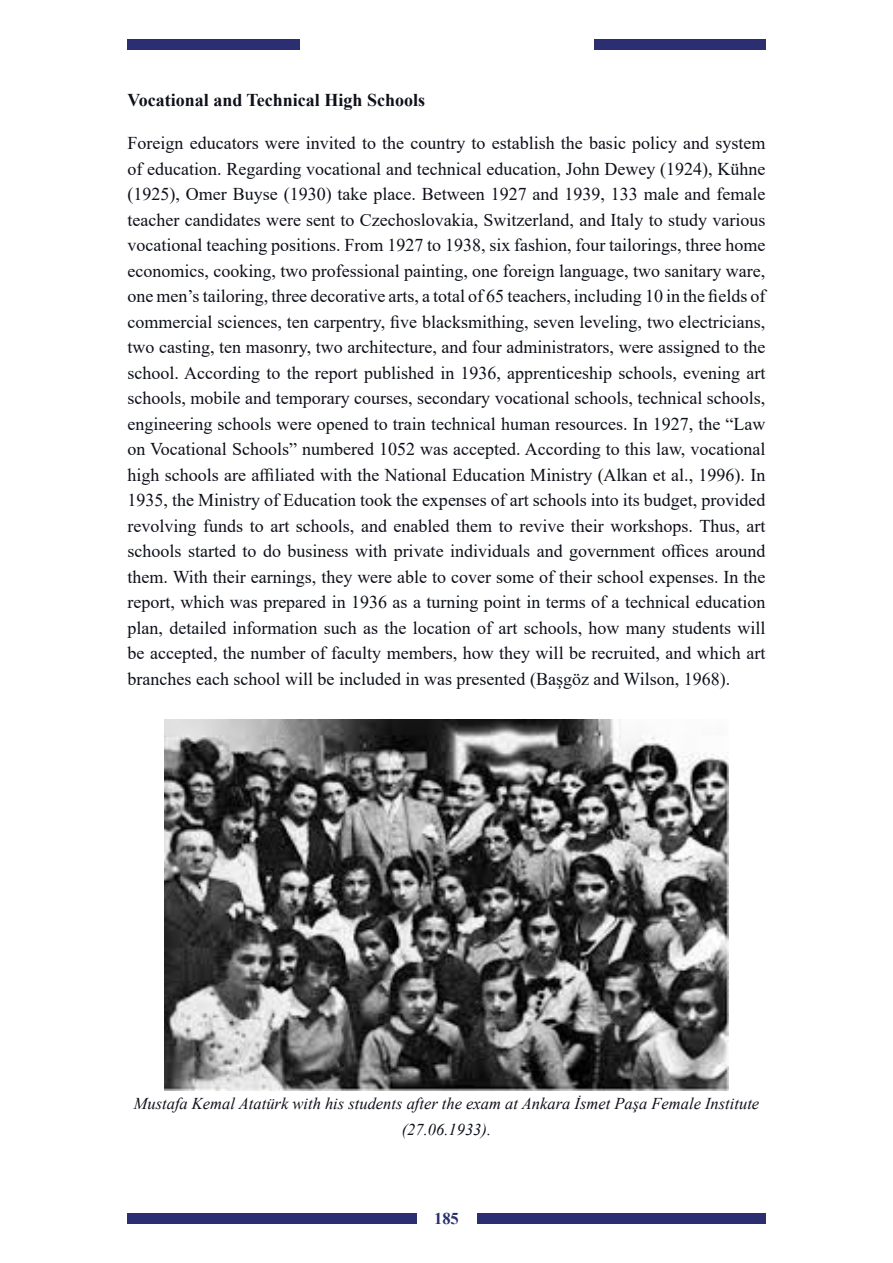
<style>
.page{position:relative;width:893px;height:1263px;background:#fff}
.page>*{position:absolute;margin:0;border:0;box-sizing:border-box;transform-origin:0 0}
.Normal__Web{font:18px/25.5px "Times New Roman";color:#0e101a;text-align:justify}
.Normal__Web-2{font:700 18px "Times New Roman";color:#0e101a}
.Normal__Web-3{font:italic 16.5px/25.5px "Times New Roman";color:#0e101a;text-align:center}
.t1{font:700 16.5px "Times New Roman";color:#282f6d}
</style>
<div class="page">
<div style="left:128px;top:40px;width:172px;height:10px;background:#2b2e70"></div>
<div style="left:128px;top:1213px;width:289px;height:10px;background:#2b2e70"></div>
<div style="left:594px;top:40px;width:171px;height:10px;background:#2b2e70"></div>
<div style="left:477px;top:1213px;width:288px;height:10px;background:#2b2e70"></div>
<img style="left:164px;top:720px;width:565px;height:370px">
<p class="Normal__Web-2" style="left:128px;top:87px;width:299px">Vocational and Technical High Schools</p>
<p class="Normal__Web" style="left:128px;top:130px;width:639px">Foreign educators were invited to the country to establish the basic policy and system of education. Regarding vocational and technical education, John Dewey (1924), Kühne (1925), Omer Buyse (1930) take place. Between 1927 and 1939, 133 male and female teacher candidates were sent to Czechoslovakia, Switzerland, and Italy to study various vocational teaching positions. From 1927 to 1938, six fashion, four tailorings, three home economics, cooking, two professional painting, one foreign language, two sanitary ware, one men’s tailoring, three decorative arts, a total of 65 teachers, including 10 in the fields of commercial sciences, ten carpentry, five blacksmithing, seven leveling, two electricians, two casting, ten masonry, two architecture, and four administrators, were assigned to the school. According to the report published in 1936, apprenticeship schools, evening art schools, mobile and temporary courses, secondary vocational schools, technical schools, engineering schools were opened to train technical human resources. In 1927, the “Law on Vocational Schools” numbered 1052 was accepted. According to this law, vocational high schools are affiliated with the National Education Ministry (Alkan et al., 1996). In 1935, the Ministry of Education took the expenses of art schools into its budget, provided revolving funds to art schools, and enabled them to revive their workshops. Thus, art schools started to do business with private individuals and government offices around them. With their earnings, they were able to cover some of their school expenses. In the report, which was prepared in 1936 as a turning point in terms of a technical education plan, detailed information such as the location of art schools, how many students will be accepted, the number of faculty members, how they will be recruited, and which art branches each school will be included in was presented (Başgöz and Wilson, 1968).</p>
<p class="Normal__Web-3" style="left:134px;top:1091px;width:627px">Mustafa Kemal Atatürk with his students after the exam at Ankara İsmet Paşa Female Institute (27.06.1933).</p>
<p class="t1" style="left:434px;top:1206px;width:26px">185</p>
</div>
